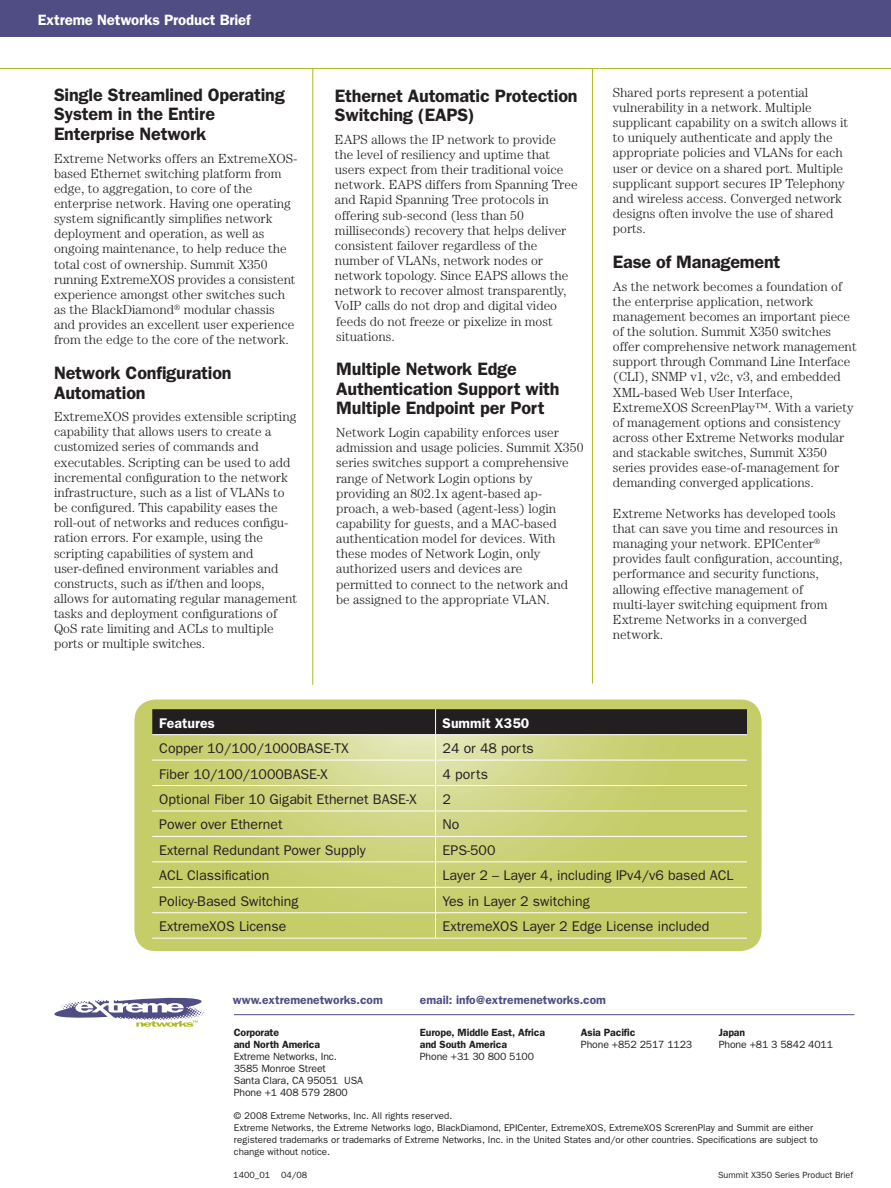
<style>
.page{position:relative;width:891px;height:1188px;background:#fff}
.page>*{position:absolute;margin:0;border:0;box-sizing:border-box;transform-origin:0 0}
.t1{font:600 18px/19.5px "Franklin Gothic";letter-spacing:-.01em;color:#231f20}
.t2{font:600 15px "Franklin Gothic";letter-spacing:-.01em;color:#fff}
.t3{font:14.1px "Franklin Gothic";color:#231f20}
.t4{font:600 14.1px "Franklin Gothic";color:#fff}
.t5{font:300 13.2px/15.1px "Century";color:#231f20}
.t6{font:600 12px "Franklin Gothic";color:#504d85}
.t7{font:10.5px/12px "Franklin Gothic";letter-spacing:-.01em;color:#231f20}
.t8{font:600 10.5px/12px "Franklin Gothic";letter-spacing:-.01em;color:#231f20}
.t9{font:9.75px/12px "Franklin Gothic";color:#231f20}
.t10{font:9px "Franklin Gothic";color:#231f20}
</style>
<div class="page">
<div style="left:134px;top:700px;width:628px;height:251px;background:#c4cd68;border-radius:21px"></div>
<div style="left:0;top:0;width:891px;height:37px;background:#504d85"></div>
<hr style="left:234px;top:1014px;width:620px;height:1px;background:#504d85">
<hr style="left:312px;top:68px;width:1px;height:617px;background:#aebc21">
<hr style="left:592px;top:68px;width:1px;height:616px;background:#aebc21">
<hr style="left:0;top:68px;width:891px;height:1px;background:#aebc21">
<svg style="left:54px;top:997px;width:150px;height:30px"></svg>
<hr style="left:152px;top:938px;width:284px;height:1px;background:#fff">
<hr style="left:436px;top:938px;width:311px;height:1px;background:#fff">
<svg style="left:152px;top:709px;width:595px;height:229px"></svg>
<hr style="left:152px;top:734px;width:284px;height:1px;background:#fff">
<hr style="left:436px;top:734px;width:311px;height:1px;background:#fff">
<p class="t2" style="left:38px;top:14px;width:214px">Extreme Networks Product Brief</p>
<h1 class="t1" style="left:54px;top:86px;width:232px">Single Streamlined Operating<br>System in the Entire<br>Enterprise Network</h1>
<p class="t5" style="left:54px;top:152px;width:245px">Extreme Networks offers an ExtremeXOS&shy;based Ethernet switching platform from edge, to aggregation, to core of the enterprise network. Having one operating system significantly simplifies network deployment and operation, as well as ongoing maintenance, to help reduce the total cost of ownership. Summit X350 running ExtremeXOS provides a consistent experience amongst other switches such as the BlackDiamond<sup>®</sup> modular chassis and provides an excellent user experience from the edge to the core of the network.</p>
<h1 class="t1" style="left:54px;top:365px;width:179px">Network Configuration<br>Automation</h1>
<p class="t5" style="left:54px;top:410px;width:245px">ExtremeXOS provides extensible scripting capability that allows users to create a customized series of commands and executables. Scripting can be used to add incremental configuration to the network infrastructure, such as a list of VLANs to be configured. This capability eases the roll-out of networks and reduces configu&shy;ration errors. For example, using the scripting capabilities of system and user-defined environment variables and constructs, such as if/then and loops, allows for automating regular management tasks and deployment configurations of QoS rate limiting and ACLs to multiple ports or multiple switches.</p>
<h1 class="t1" style="left:335px;top:87px;width:244px">Ethernet Automatic Protection<br>Switching (EAPS)</h1>
<p class="t5" style="left:335px;top:133px;width:244px">EAPS allows the IP network to provide the level of resiliency and uptime that users expect from their traditional voice network. EAPS differs from Spanning Tree and Rapid Spanning Tree protocols in offering sub-second (less than 50 milliseconds) recovery that helps deliver consistent failover regardless of the number of VLANs, network nodes or network topology. Since EAPS allows the network to recover almost transparently, VoIP calls do not drop and digital video feeds do not freeze or pixelize in most situations.</p>
<h1 class="t1" style="left:336px;top:361px;width:225px">Multiple Network Edge<br>Authentication Support with<br>Multiple Endpoint per Port</h1>
<p class="t5" style="left:336px;top:426px;width:249px">Network Login capability enforces user admission and usage policies. Summit X350 series switches support a comprehensive range of Network Login options by providing an 802.1x agent-based ap&shy;proach, a web-based (agent-less) login capability for guests, and a MAC-based authentication model for devices. With these modes of Network Login, only authorized users and devices are<br>permitted to connect to the network and be assigned to the appropriate VLAN.</p>
<p class="t5" style="left:613px;top:86px;width:237px">Shared ports represent a potential vulnerability in a network. Multiple supplicant capability on a switch allows it to uniquely authenticate and apply the appropriate policies and VLANs for each user or device on a shared port. Multiple supplicant support secures IP Telephony and wireless access. Converged network designs often involve the use of shared ports.</p>
<h1 class="t1" style="left:613px;top:253px;width:169px">Ease of Management</h1>
<p class="t5" style="left:613px;top:280px;width:245px">As the network becomes a foundation of the enterprise application, network management becomes an important piece of the solution. Summit X350 switches offer comprehensive network management support through Command Line Interface (CLI), SNMP v1, v2c, v3, and embedded XML-based Web User Interface, ExtremeXOS ScreenPlay™. With a variety of management options and consistency across other Extreme Networks modular and stackable switches, Summit X350 series provides ease-of-management for demanding converged applications.</p>
<p class="t5" style="left:613px;top:507px;width:231px">Extreme Networks has developed tools that can save you time and resources in managing your network. EPICenter<sup>® </sup>provides fault configuration, accounting, performance and security functions, allowing effective management of multi-layer switching equipment from Extreme Networks in a converged network.</p>
<p class="t4" style="left:159px;top:718px;width:57px">Features</p>
<p class="t4" style="left:443px;top:718px;width:88px">Summit X350</p>
<p class="t3" style="left:159px;top:743px;width:191px">Copper 10/100/1000BASE-TX</p>
<p class="t3" style="left:443px;top:743px;width:93px">24 or 48 ports</p>
<p class="t3" style="left:159px;top:769px;width:170px">Fiber 10/100/1000BASE-X</p>
<p class="t3" style="left:443px;top:769px;width:47px">4 ports</p>
<p class="t3" style="left:159px;top:794px;width:259px">Optional Fiber 10 Gigabit Ethernet BASE-X</p>
<p class="t3" style="left:443px;top:794px;width:10px">2</p>
<p class="t3" style="left:159px;top:819px;width:125px">Power over Ethernet</p>
<p class="t3" style="left:443px;top:819px;width:18px">No</p>
<p class="t3" style="left:159px;top:845px;width:208px">External Redundant Power Supply</p>
<p class="t3" style="left:443px;top:845px;width:54px">EPS-500</p>
<p class="t3" style="left:159px;top:870px;width:112px">ACL Classification</p>
<p class="t3" style="left:443px;top:870px;width:292px">Layer 2 – Layer 4, including IPv4/v6 based ACL</p>
<p class="t3" style="left:159px;top:896px;width:141px">Policy-Based Switching</p>
<p class="t3" style="left:443px;top:896px;width:149px">Yes in Layer 2 switching</p>
<p class="t3" style="left:159px;top:921px;width:129px">ExtremeXOS License</p>
<p class="t3" style="left:443px;top:921px;width:268px">ExtremeXOS Layer 2 Edge License included</p>
<p class="t6" style="left:233px;top:996px;width:151px">www.extremenetworks.com</p>
<p class="t6" style="left:420px;top:996px;width:188px">email: info@extremenetworks.com</p>
<p class="t8" style="left:420px;top:1027px;width:127px">Europe, Middle East, Africa and South America</p>
<p class="t7" style="left:420px;top:1051px;width:116px">Phone +31 30 800 5100</p>
<p class="t8" style="left:581px;top:1027px;width:56px">Asia Pacific</p>
<p class="t7" style="left:581px;top:1039px;width:113px">Phone +852 2517 1123</p>
<p class="t8" style="left:234px;top:1027px;width:88px">Corporate<br>and North America</p>
<p class="t7" style="left:234px;top:1051px;width:131px">Extreme Networks, Inc.<br>3585 Monroe Street<br>Santa Clara, CA 95051 USA<br>Phone +1 408 579 2800</p>
<p class="t8" style="left:719px;top:1027px;width:28px">Japan</p>
<p class="t7" style="left:719px;top:1039px;width:116px">Phone +81 3 5842 4011</p>
<p class="t9" style="left:234px;top:1111px;width:586px">© 2008 Extreme Networks, Inc. All rights reserved.<br>Extreme Networks, the Extreme Networks logo, BlackDiamond, EPICenter, ExtremeXOS, ExtremeXOS ScrerenPlay and Summit are either registered trademarks or trademarks of Extreme Networks, Inc. in the United States and/or other countries. Specifications are subject to change without notice.</p>
<p class="t10" style="left:233px;top:1172px;width:75px">1400_01 04/08</p>
<p class="t10" style="left:718px;top:1172px;width:137px">Summit X350 Series Product Brief</p>
</div>
